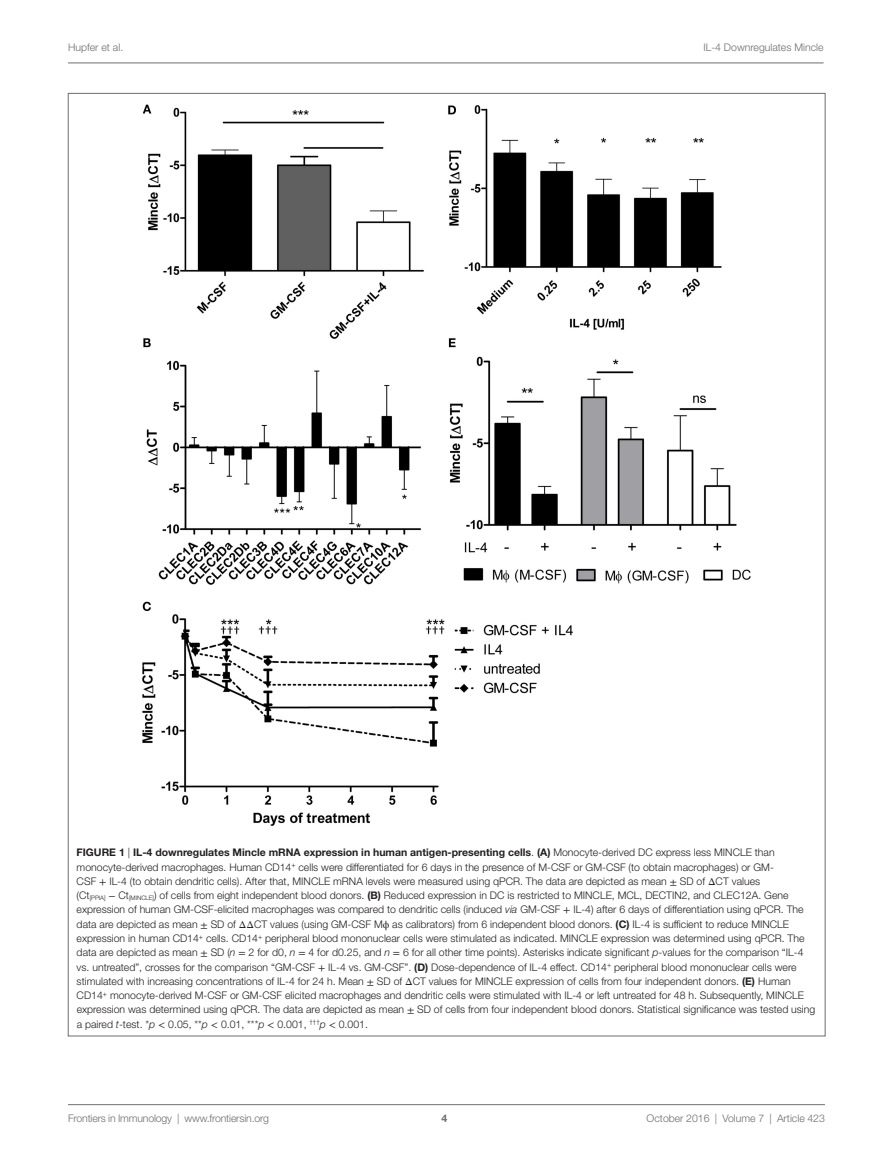
<style>
.page{position:relative;width:893px;height:1170px;background:#fff}
.page>*{position:absolute;margin:0;border:0;box-sizing:border-box;transform-origin:0 0}
.t1{font:300 10.5px/14.2px "Helvetica Neue LT Std";color:#231f20}
.t2{font:300 10.5px "Helvetica Neue LT Std";color:#6c6d70}
.t3{font:700 10.5px "Helvetica Neue LT Std";color:#231f20}
.t4{font:700 10.5px "Helvetica Neue LT Std";color:#6c6d70}
.s1{font-weight:300}
.s2{font-weight:700}
.s3{font-family:"STIX General";font-weight:400}
.s4{font-style:italic}
</style>
<div class="page">
<img style="left:142px;top:105px;width:609px;height:721px">
<hr style="left:68px;top:63px;width:756px;height:1px;background:#6c6d70">
<hr style="left:68px;top:1104px;width:757px;height:1px;background:#6c6d70">
<p class="t2" style="left:68px;top:41px;width:57px">Hupfer et al.</p>
<p class="t2" style="left:703px;top:41px;width:122px">IL-4 Downregulates Mincle</p>
<p class="t3" style="left:77px;top:846px;width:210px">FIG URE 1 <span class="s1">|</span> IL-4 downregulates Mincle mRNA</p>
<p class="t1" style="left:77px;top:845px;width:740px;text-indent:227px"><span class="s2">expression in human antigen-presenting cells</span>. <span class="s2">(A)</span> Monocyte-derived DC express less MINCLE than monocyte-derived macrophages. Human CD14<sup>+</sup> cells were differentiated for 6 days in the presence of M-CSF or GM-CSF (to obtain macrophages) or GM-<br>CSF <span class="s3">+</span> IL-4 (to obtain dendritic cells). After that, MINCLE mRNA levels were measured using qPCR. The data are depicted as mean <span class="s3">±</span> SD of <span class="s3">Δ</span>CT values<br>(Ct<sub>[PPIA]</sub> <span class="s3">−</span> Ct<sub>[MINCLE]</sub>) of cells from eight independent blood donors. <span class="s2">(B)</span> Reduced expression in DC is restricted to MINCLE, MCL, DECTIN2, and CLEC12A. Gene expression of human GM-CSF-elicited macrophages was compared to dendritic cells (induced <span class="s4">via</span> GM-CSF <span class="s3">+</span> IL-4) after 6 days of differentiation using qPCR. The data are depicted as mean <span class="s3">±</span> SD of <span class="s3">ΔΔ</span>CT values (using GM-CSF M<span class="s3">ϕ</span> as calibrators) from 6 independent blood donors. <span class="s2">(C)</span> IL-4 is sufficient to reduce MINCLE expression in human CD14<sup>+</sup> cells. CD14<sup>+</sup> peripheral blood mononuclear cells were stimulated as indicated. MINCLE expression was determined using qPCR. The data are depicted as mean <span class="s3">±</span> SD (<span class="s4">n</span> <span class="s3">=</span> 2 for d0, <span class="s4">n</span> <span class="s3">=</span> 4 for d0.25, and <span class="s4">n</span> <span class="s3">=</span> 6 for all other time points). Asterisks indicate significant <span class="s4">p</span>-values for the comparison “IL-4 vs. untreated”, crosses for the comparison “GM-CSF <span class="s3">+</span> IL-4 vs. GM-CSF”. <span class="s2">(D)</span> Dose-dependence of IL-4 effect. CD14<sup>+</sup> peripheral blood mononuclear cells were stimulated with increasing concentrations of IL-4 for 24 h. Mean <span class="s3">±</span> SD of <span class="s3">Δ</span>CT values for MINCLE expression of cells from four independent donors. <span class="s2">(E)</span> Human CD14<sup>+</sup> monocyte-derived M-CSF or GM-CSF elicited macrophages and dendritic cells were stimulated with IL-4 or left untreated for 48 h. Subsequently, MINCLE expression was determined using qPCR. The data are depicted as mean <span class="s3">±</span> SD of cells from four independent blood donors. Statistical significance was tested using a paired <span class="s4">t</span>-test. *<span class="s4">p</span> <span class="s3">&lt;</span> 0.05, **<span class="s4">p</span> <span class="s3">&lt;</span> 0.01, ***<span class="s4">p</span> <span class="s3">&lt;</span> 0.001, <sup>†††</sup><span class="s4">p</span> <span class="s3">&lt;</span> 0.001.</p>
<p class="t2" style="left:68px;top:1111px;width:203px">Frontiers in Immunology | www.frontiersin.org</p>
<p class="t2" style="left:647px;top:1111px;width:180px">October 2016 | Volume 7 | Article 423</p>
<p class="t4" style="left:441px;top:1111px;width:7px">4</p>
</div>
